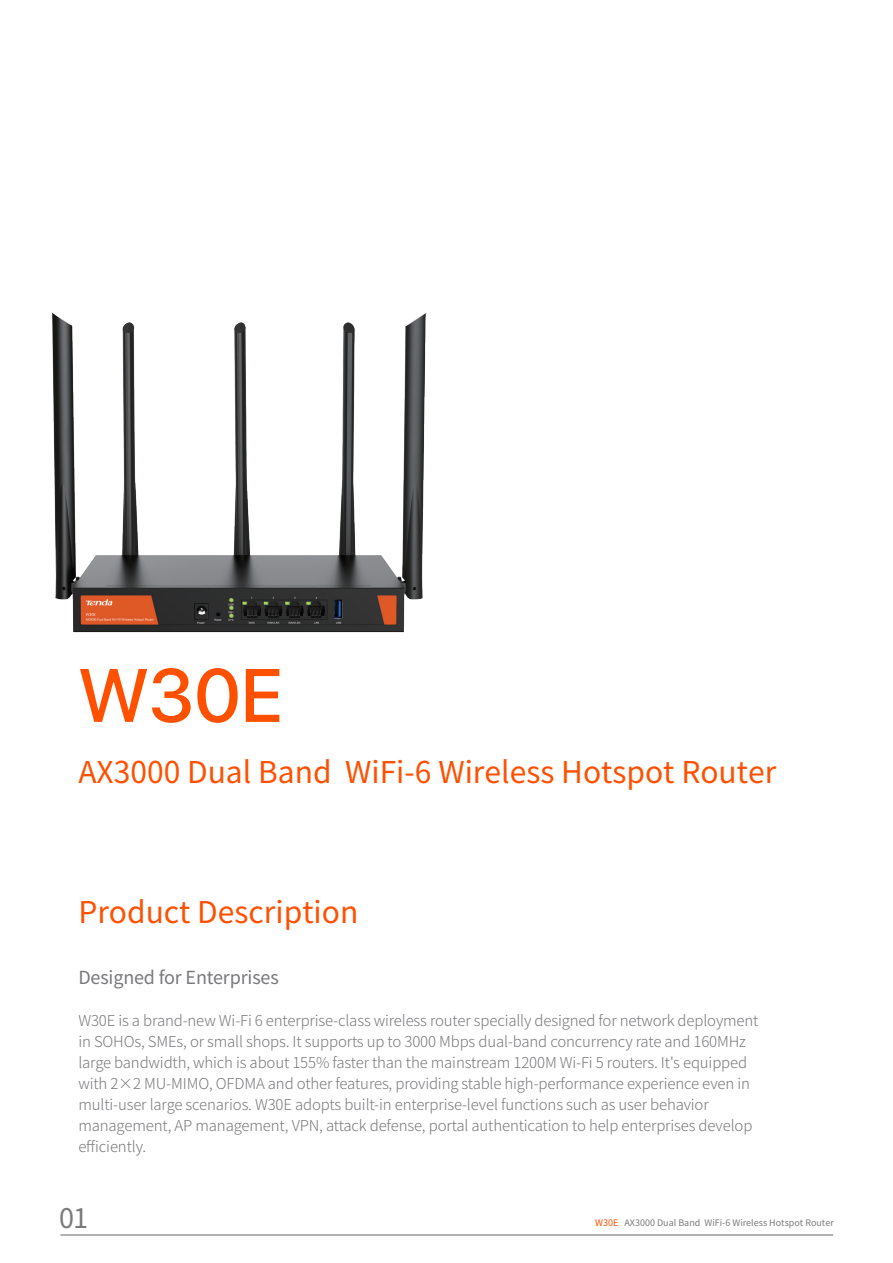
<style>
.page{position:relative;width:893px;height:1263px;background:#fff}
.page>*{position:absolute;margin:0;border:0;box-sizing:border-box;transform-origin:0 0}
.t1{font:500 75px "SF Pro Display";color:#ff5000}
.t2{font:30px "Source Han Sans CN";color:#ff5000}
.t3{font:27px "Source Han Sans CN";color:#7a7a7d}
.t4{font:18px "Source Han Sans CN";letter-spacing:-.01em;color:#79797d}
.t5{font:300 15px/21px "Source Han Sans CN";letter-spacing:-.01em;color:#79797d}
.t6{font:9px "Source Han Sans CN";color:#7a7a7d}
.s1{color:#ff5000}
</style>
<div class="page">
<hr style="left:60px;top:1235px;width:773px;height:1px;background:#656568">
<img style="left:52px;top:312px;width:374px;height:321px">
<h1 class="t1" style="left:78px;top:642px;width:206px">W30E</h1>
<h2 class="t2" style="left:78px;top:755px;width:699px">AX3000 Dual Band WiFi-6 Wireless Hotspot Router</h2>
<h2 class="t2" style="left:78px;top:895px;width:281px">Product Description</h2>
<p class="t4" style="left:78px;top:967px;width:202px">Designed for Enterprises</p>
<p class="t5" style="left:78px;top:1010px;width:682px">W30E is a brand-new Wi-Fi 6 enterprise-class wireless router specially designed for network deployment in SOHOs, SMEs, or small shops. It supports up to 3000 Mbps dual-band concurrency rate and 160MHz large bandwidth, which is about 155% faster than the mainstream 1200M Wi-Fi 5 routers. It's equipped with 2×2 MU-MIMO, OFDMA and other features, providing stable high-performance experience even in multi-user large scenarios. W30E adopts built-in enterprise-level functions such as user behavior management, AP management, VPN, attack defense, portal authentication to help enterprises develop efficiently.</p>
<h3 class="t3" style="left:59px;top:1203px;width:30px">01</h3>
<p class="t6" style="left:595px;top:1218px;width:240px"><span class="s1">W30E</span> AX3000 Dual Band WiFi-6 Wireless Hotspot Router</p>
</div>
